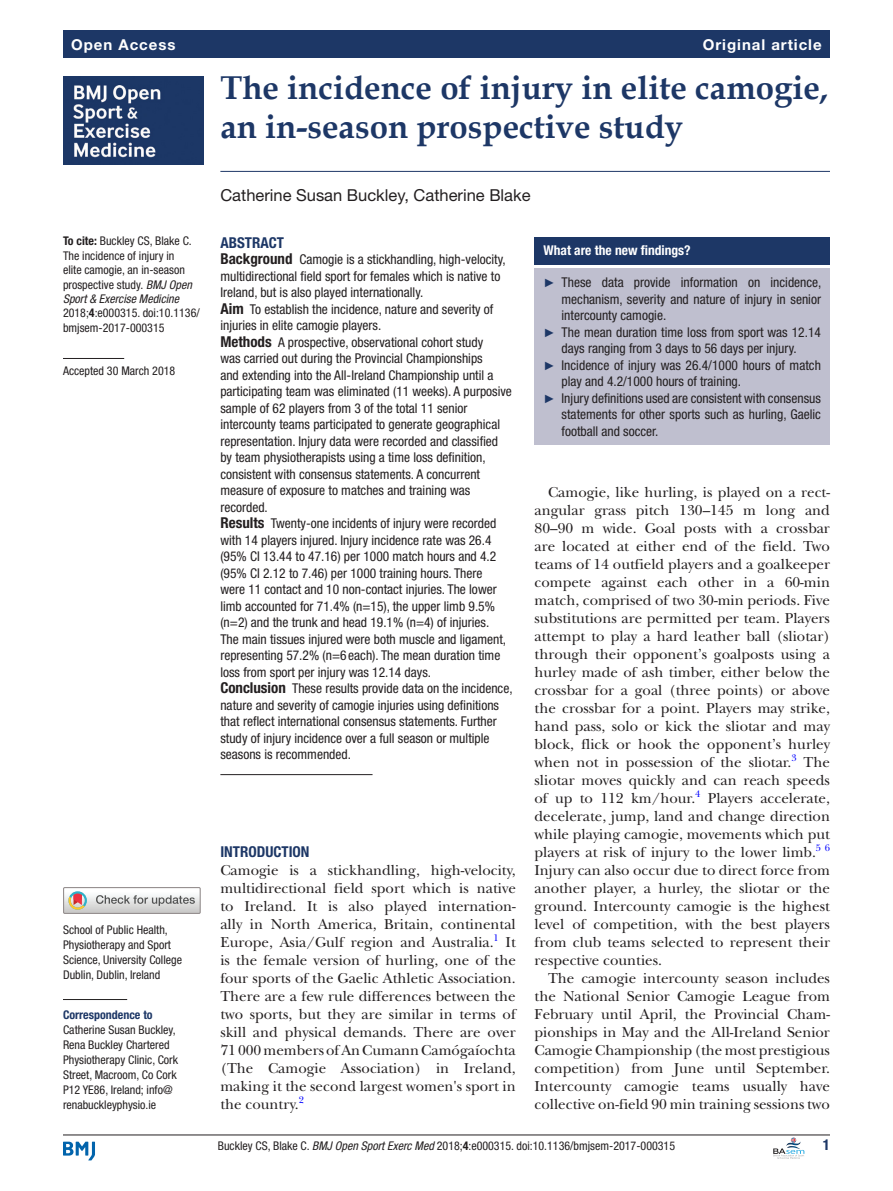
<style>
.page{position:relative;width:893px;height:1191px;background:#fff}
.page>*{position:absolute;margin:0;border:0;box-sizing:border-box;transform-origin:0 0}
.t1{font:700 33px/39px "Book Antiqua";color:#1d3766}
.t2{font:16.5px "Helvetica Neue LT Std";color:#231f20}
.t3{font:15px/18px "New Baskerville";color:#231f20;text-align:justify}
.t4{font:700 15px "Helvetica Neue LT Std";letter-spacing:.065em;color:#fff}
.t5{font:700 condensed 15px "Helvetica Neue LT Std";color:#1d3766}
.t6{font:condensed 13.5px/16.5px "Helvetica Neue LT Std";color:#231f20}
.t7{font:700 condensed 13.5px "Helvetica Neue LT Std";color:#fff}
.t8{font:condensed 12px/15px "Helvetica Neue LT Std";color:#231f20}
.t9{font:700 condensed 12px "Helvetica Neue LT Std";color:#1d3766}
.t10{font:9.9px "New Baskerville";color:#00f}
.s1{font-weight:700}
.s2{font-style:italic}
.s3{font-weight:700;font-size:15px}
.s4{font-family:"Arial";font-stretch:normal;font-size:12px;color:#1d3766}
</style>
<div class="page">
<hr style="left:63px;top:1134px;width:767px;height:1px;background:#231f20">
<svg style="left:63px;top:1141px;width:32px;height:19px"></svg>
<svg style="left:773px;top:1137px;width:31px;height:21px"></svg>
<div style="left:63px;top:31px;width:767px;height:27px;background:#1d3766"></div>
<hr style="left:220px;top:171px;width:610px;height:1px;background:#1d3766">
<hr style="left:63px;top:358px;width:61px;height:1px;background:#231f20">
<hr style="left:63px;top:999px;width:64px;height:1px;background:#231f20">
<div style="left:63px;top:887px;width:138px;height:27px;border:1px solid #969090"></div>
<svg style="left:64px;top:887px;width:136px;height:26px"></svg>
<img style="left:63px;top:77px;width:140px;height:88px">
<hr style="left:220px;top:774px;width:153px;height:1px;background:#231f20">
<div style="left:535px;top:237px;width:295px;height:27px;background:#1d3766"></div>
<div style="left:535px;top:268px;width:295px;height:177px;background:#bfbfcf"></div>
<p class="t4" style="left:71px;top:35px;width:106px">Open Access</p>
<p class="t4" style="left:703px;top:35px;width:120px">Original article</p>
<h1 class="t1" style="left:220px;top:68px;width:609px">The incidence of injury in elite camogie, an in-season prospective study</h1>
<p class="t8" style="left:63px;top:234px;width:138px;line-height:14.4px"><span class="s1">To cite:</span> Buckley CS, Blake C.<br>The incidence of injury in<br>elite camogie, an in-season prospective study. <span class="s2">BMJ Open<br>Sport &amp; Exercise Medicine<br></span>2018;<span class="s1">4</span>:e000315. doi:10.1136/ bmjsem-2017-000315</p>
<p class="t8" style="left:63px;top:363px;width:114px">Accepted 30 March 2018</p>
<p class="t8" style="left:63px;top:922px;width:121px">School of Public Health,<br>Physiotherapy and Sport<br>Science, University College<br>Dublin, Dublin, Ireland</p>
<p class="t9" style="left:63px;top:1008px;width:91px">Correspondence to</p>
<p class="t8" style="left:63px;top:1022px;width:117px">Catherine Susan Buckley,<br>Rena Buckley Chartered<br>Physiotherapy Clinic, Cork<br>Street, Macroom, Co Cork<br>P12 YE86, Ireland; info@ renabuckleyphysio.ie</p>
<p class="t2" style="left:220px;top:185px;width:312px">Catherine Susan Buckley, Catherine Blake</p>
<p class="t5" style="left:220px;top:233px;width:49px">Abstract</p>
<p class="t6" style="left:220px;top:251px;width:294px"><span class="s3">Background</span> Camogie is a stickhandling, high-velocity, multidirectional field sport for females which is native to Ireland, but is also played internationally.<br><span class="s3">Aim</span> To establish the incidence, nature and severity of injuries in elite camogie players.<br><span class="s3">Methods</span> A prospective, observational cohort study<br>was carried out during the Provincial Championships<br>and extending into the All-Ireland Championship until a participating team was eliminated (11 weeks). A purposive sample of 62 players from 3 of the total 11 senior intercounty teams participated to generate geographical representation. Injury data were recorded and classified by team physiotherapists using a time loss definition, consistent with consensus statements. A concurrent measure of exposure to matches and training was recorded.<br><span class="s3">Results</span> Twenty-one incidents of injury were recorded with 14 players injured. Injury incidence rate was 26.4 (95% CI 13.44 to 47.16) per 1000 match hours and 4.2 (95% CI 2.12 to 7.46) per 1000 training hours. There<br>were 11 contact and 10 non-contact injuries. The lower limb accounted for 71.4% (n=15), the upper limb 9.5% (n=2) and the trunk and head 19.1% (n=4) of injuries.<br>The main tissues injured were both muscle and ligament, representing 57.2% (n=6 each). The mean duration time loss from sport per injury was 12.14 days.<br><span class="s3">Conclusion</span> These results provide data on the incidence, nature and severity of camogie injuries using definitions that reflect international consensus statements. Further study of injury incidence over a full season or multiple seasons is recommended.</p>
<p class="t5" style="left:220px;top:843px;width:91px">Introduction</p>
<p class="t3" style="left:220px;top:861px;width:297px">Camogie is a stickhandling, high-velocity, multidirectional field sport which is native to Ireland. It is also played internation&shy;ally in North America, Britain, continental Europe, Asia/Gulf region and Australia.</p>
<p class="t10" style="left:494px;top:931px;width:7px">1</p>
<p class="t3" style="left:220px;top:933px;width:297px;text-indent:285px">It is the female version of hurling, one of the four sports of the Gaelic Athletic Association.<br>There are a few rule differences between the two sports, but they are similar in terms of skill and physical demands. There are over 71 000 members of An Cumann Camógaíochta (The Camogie Association) in Ireland, making it the second largest women's sport in the country.<sup>2</sup></p>
<p class="t7" style="left:544px;top:242px;width:149px">What are the new findings?</p>
<p class="t6" style="left:544px;top:274px;width:279px"><span class="s4">►</span> These data provide information on incidence,</p>
<p class="t6" style="left:562px;top:291px;width:261px">mechanism, severity and nature of injury in senior</p>
<p class="t6" style="left:562px;top:307px;width:106px">intercounty camogie.</p>
<p class="t6" style="left:544px;top:324px;width:279px"><span class="s4">►</span> The mean duration time loss from sport was 12.14</p>
<p class="t6" style="left:562px;top:340px;width:237px">days ranging from 3 days to 56 days per injury.</p>
<p class="t6" style="left:544px;top:357px;width:279px"><span class="s4">►</span> Incidence of injury was 26.4/1000 hours of match</p>
<p class="t6" style="left:562px;top:373px;width:181px">play and 4.2/1000 hours of training.</p>
<p class="t6" style="left:544px;top:390px;width:279px"><span class="s4">►</span> Injury definitions used are consistent with consensus</p>
<p class="t6" style="left:562px;top:406px;width:261px">statements for other sports such as hurling, Gaelic</p>
<p class="t6" style="left:562px;top:423px;width:98px">football and soccer.</p>
<p class="t3" style="left:535px;top:483px;width:297px;text-indent:14px">Camogie, like hurling, is played on a rect&shy;angular grass pitch 130–145 m long and 80–90 m wide. Goal posts with a crossbar are located at either end of the field. Two teams of 14 outfield players and a goalkeeper compete against each other in a 60-min match, comprised of two 30-min periods. Five substitutions are permitted per team. Players attempt to play a hard leather ball (sliotar) through their opponent’s goalposts using a hurley made of ash timber, either below the crossbar for a goal (three points) or above the crossbar for a point. Players may strike, hand pass, solo or kick the sliotar and may block, flick or hook the opponent’s hurley when not in possession of the sliotar.</p>
<p class="t10" style="left:791px;top:751px;width:7px">3</p>
<p class="t3" style="left:535px;top:753px;width:297px;text-indent:269px">The sliotar moves quickly and can reach speeds of up to 112 km/hour.</p>
<p class="t10" style="left:695px;top:787px;width:7px">4</p>
<p class="t3" style="left:535px;top:789px;width:297px;text-indent:173px">Players accelerate, decelerate, jump, land and change direction while playing camogie, movements which put players at risk of injury to the lower limb.</p>
<p class="t10" style="left:816px;top:841px;width:16px">5 6</p>
<p class="t3" style="left:535px;top:861px;width:297px">Injury can also occur due to direct force from another player, a hurley, the sliotar or the ground. Intercounty camogie is the highest level of competition, with the best players from club teams selected to represent their respective counties.</p>
<p class="t3" style="left:535px;top:969px;width:297px;text-indent:14px">The camogie intercounty season includes the National Senior Camogie League from February until April, the Provincial Cham&shy;pionships in May and the All-Ireland Senior Camogie Championship (the most prestigious competition) from June until September.<br>Intercounty camogie teams usually have collective on-field 90 min training sessions two</p>
<p class="t8" style="left:218px;top:1137px;width:459px">Buckley CS, Blake C. <span class="s2">BMJ Open Sport Exerc Med</span> 2018;<span class="s1">4</span>:e000315. doi:10.1136/bmjsem-2017-000315</p>
<p class="t5" style="left:823px;top:1135px;width:9px">1</p>
</div>
